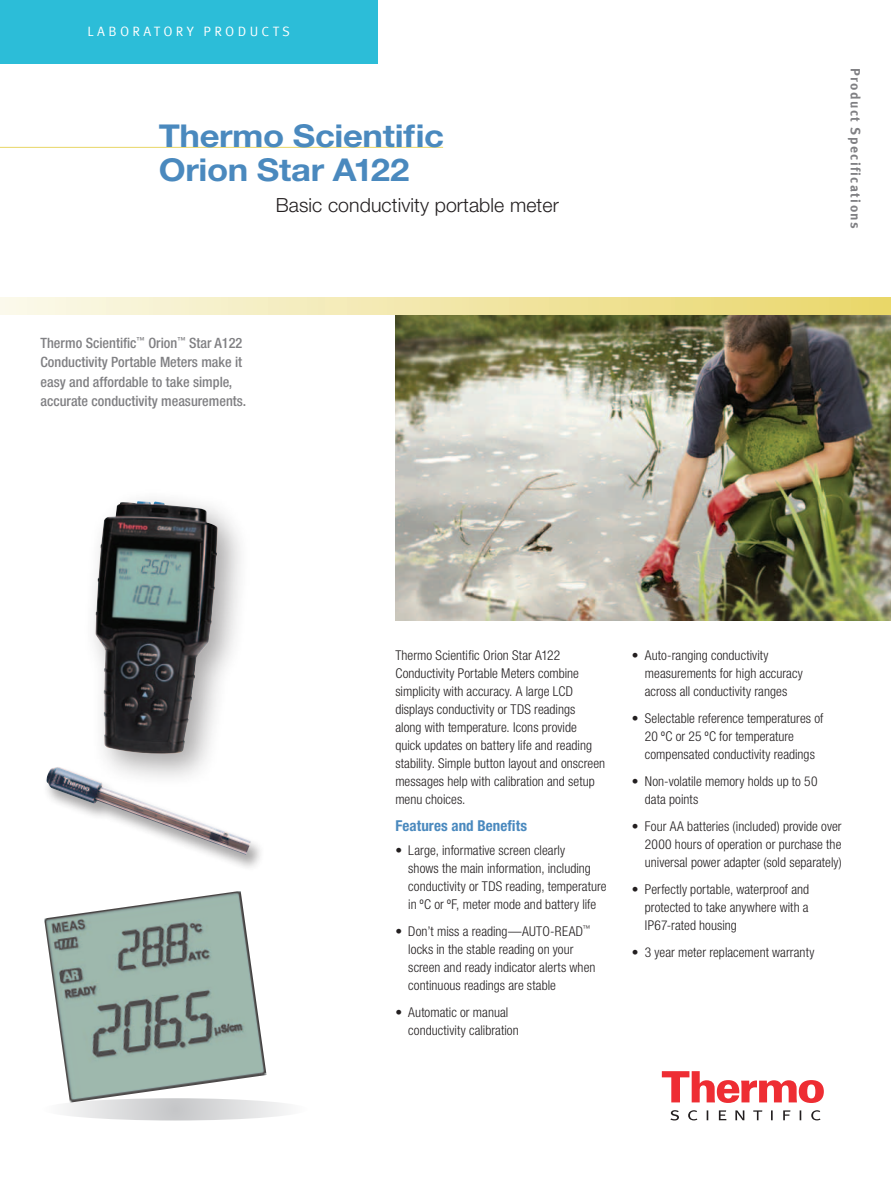
<style>
.page{position:relative;width:891px;height:1188px;background:#fff}
.page>*{position:absolute;margin:0;border:0;box-sizing:border-box;transform-origin:0 0}
.t1{font:700 31.5px/34.5px "Helvetica Neue LT Std";letter-spacing:-.01em;color:#4a89be;scale:1.1 1}
.Sub_Title{font:300 19.5px "Helvetica Neue LT Std";letter-spacing:.005em;color:#231f20}
.Headline_level_1{font:700 condensed 15px "Helvetica Neue LT Std";letter-spacing:.005em;color:#4a89be}
.Intro{font:500 condensed 14.25px/19.5px "Helvetica Neue LT Std";color:#808083}
.Body_copy_bullets-la{font:300 condensed 13.5px/18px "Helvetica Neue LT Std";letter-spacing:.005em;color:#231f20}
.Body_copy{font:300 condensed 13.5px/18px "Helvetica Neue LT Std";letter-spacing:.005em;color:#231f20}
.Document_Type{font:700 13.5px "Meta Offc";letter-spacing:.1em;color:#808083}
.Product_Category{font:13.5px "Meta Offc Norm";letter-spacing:.25em;color:#fff}
</style>
<div class="page">
<svg style="left:662px;top:1071px;width:162px;height:32px"></svg>
<svg style="left:670px;top:1110px;width:151px;height:10px"></svg>
<div style="left:0;top:0;width:377px;height:64px;background:#2cbdd8"></div>
<hr style="left:0;top:147px;width:443px;height:1px;background:#e8d665">
<div style="left:0;top:297px;width:891px;height:18px;background:linear-gradient(to right,#faf9eb,#e9d669)"></div>
<img style="left:395px;top:315px;width:496px;height:305px">
<svg style="left:42px;top:1098px;width:266px;height:22px"></svg>
<div style="left:43px;top:766px;width:222px;height:106px;background:#231f20;opacity:.4"></div>
<img style="left:46px;top:767px;width:206px;height:88px">
<div style="left:82px;top:488px;width:170px;height:301px;background:#231f20;opacity:.4"></div>
<img style="left:95px;top:501px;width:123px;height:255px">
<img style="left:44px;top:891px;width:223px;height:212px">
<p class="Product_Category" style="left:88px;top:24px;width:204px">LABORATORY PRODUCTS</p>
<p class="t1" style="left:159px;top:118px;width:261px">Thermo Scientific<br>Orion Star A122</p>
<p class="Sub_Title" style="left:276px;top:193px;width:285px">Basic conductivity portable meter</p>
<p class="Intro" style="left:40px;top:333px;width:207px">Thermo Scientific<sup>™</sup> Orion<sup>™</sup> Star A122<br>Conductivity Portable Meters make it easy and affordable to take simple, accurate conductivity measurements.</p>
<p class="Document_Type" style="left:864px;top:68px;width:162px;rotate:90deg">Product Specifications</p>
<p class="Body_copy" style="left:395px;top:646px;width:211px">Thermo Scientific Orion Star A122<br>Conductivity Portable Meters combine simplicity with accuracy. A large LCD displays conductivity or TDS readings<br>along with temperature. Icons provide quick updates on battery life and reading stability. Simple button layout and onscreen messages help with calibration and setup menu choices.</p>
<p class="Headline_level_1" style="left:395px;top:816px;width:133px">Features and Benefits</p>
<p class="Body_copy_bullets-la" style="left:408px;top:841px;width:200px;text-indent:-13px">• Large, informative screen clearly<br>shows the main information, including conductivity or TDS reading, temperature in ºC or ºF, meter mode and battery life</p>
<p class="Body_copy_bullets-la" style="left:408px;top:922px;width:189px;text-indent:-13px">• Don’t miss a reading—AUTO-READ<sup>™ </sup>locks in the stable reading on your screen and ready indicator alerts when continuous readings are stable</p>
<p class="Body_copy_bullets-la" style="left:408px;top:1003px;width:112px;text-indent:-13px">• Automatic or manual conductivity calibration</p>
<p class="Body_copy_bullets-la" style="left:645px;top:646px;width:159px;text-indent:-13px">• Auto-ranging conductivity measurements for high accuracy across all conductivity ranges</p>
<p class="Body_copy_bullets-la" style="left:645px;top:709px;width:180px;text-indent:-13px">• Selectable reference temperatures of<br>20 ºC or 25 ºC for temperature compensated conductivity readings</p>
<p class="Body_copy_bullets-la" style="left:645px;top:772px;width:174px;text-indent:-13px">• Non-volatile memory holds up to 50 data points</p>
<p class="Body_copy_bullets-la" style="left:645px;top:817px;width:198px;text-align:justify;text-indent:-13px">• Four AA batteries (included) provide over 2000 hours of operation or purchase the universal power adapter (sold separately)</p>
<p class="Body_copy_bullets-la" style="left:645px;top:880px;width:166px;text-align:justify;text-indent:-13px">• Perfectly portable, waterproof and protected to take anywhere with a IP67-rated housing</p>
<p class="Body_copy_bullets-la" style="left:632px;top:943px;width:184px">• 3 year meter replacement warranty</p>
</div>
